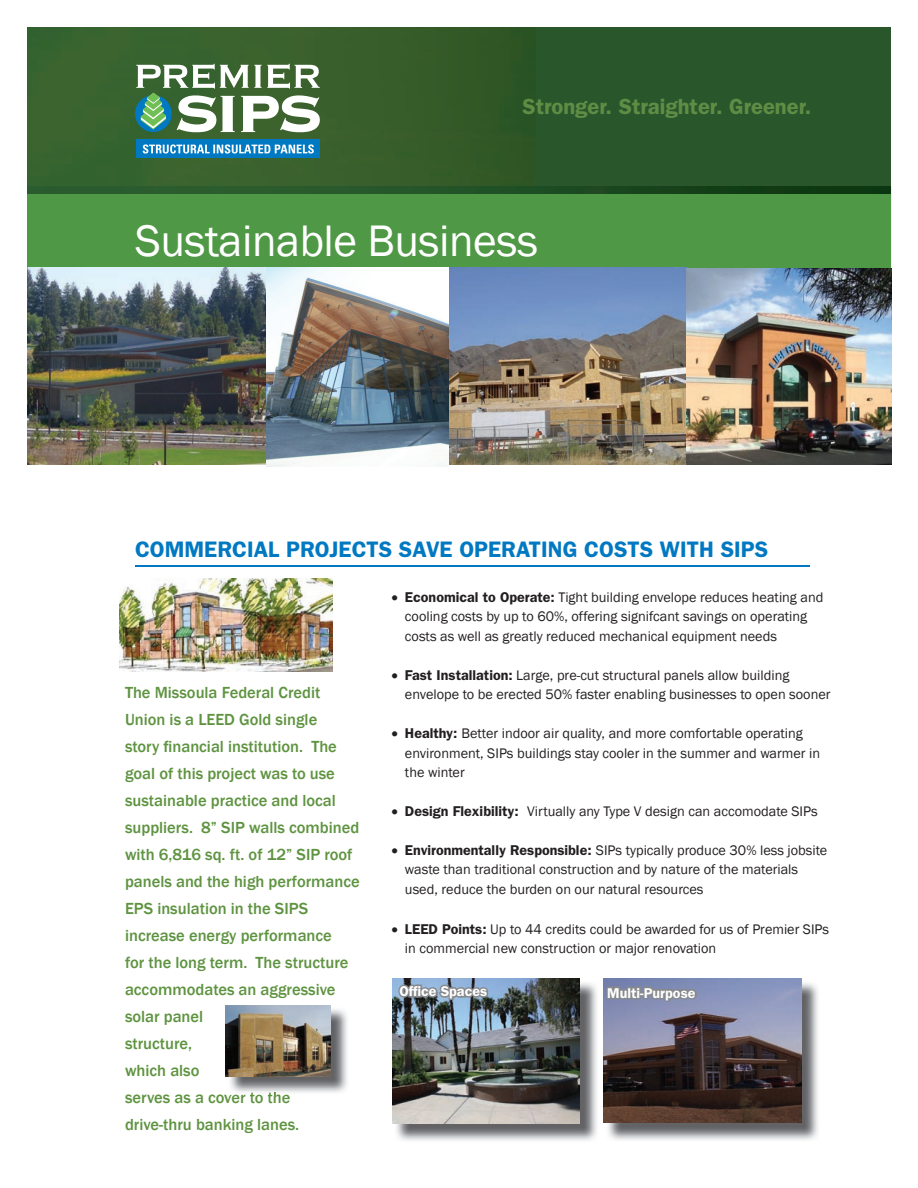
<style>
.page{position:relative;width:918px;height:1188px;background:#fff}
.page>*{position:absolute;margin:0;border:0;box-sizing:border-box;transform-origin:0 0}
.t1{font:45.3px "Franklin Gothic";letter-spacing:-.01em;color:#fff}
.t2{font:600 22.5px "Franklin Gothic";color:#0079c2}
.t3{font:600 22.05px "Franklin Gothic";color:#608d45}
.t4{font:500 16.5px/27px "Franklin Gothic";color:#5e9340}
.t5{font:14.25px/19.5px "Franklin Gothic";color:#231f20}
.t6{font:600 14.25px "Franklin Gothic";color:#fff}
.s1{font-weight:600}
</style>
<div class="page">
<div style="left:27px;top:27px;width:864px;height:381px;background:#29572b"></div>
<img style="left:28px;top:27px;width:471px;height:159px">
<div style="left:27px;top:194px;width:864px;height:251px;background:#4f9845"></div>
<svg style="left:136px;top:64px;width:184px;height:68px"></svg>
<div style="left:136px;top:139px;width:184px;height:19px;background:#0079c2"></div>
<svg style="left:143px;top:144px;width:171px;height:10px"></svg>
<hr style="left:135px;top:566px;width:675px;height:1px;background:#0079c2">
<img style="left:119px;top:579px;width:213px;height:92px">
<img style="left:228px;top:1007px;width:119px;height:86px">
<img style="left:228px;top:1092px;width:63px;height:3px">
<img style="left:226px;top:1005px;width:104px;height:71px">
<img style="left:394px;top:983px;width:203px;height:158px">
<img style="left:392px;top:979px;width:188px;height:144px">
<img style="left:608px;top:981px;width:210px;height:159px">
<img style="left:604px;top:978px;width:197px;height:145px">
<svg style="left:397px;top:982px;width:94px;height:21px;background:#798795"></svg>
<svg style="left:605px;top:978px;width:93px;height:36px;background:#828aa8"></svg>
<img style="left:449px;top:268px;width:443px;height:197px">
<img style="left:27px;top:268px;width:239px;height:197px">
<img style="left:266px;top:268px;width:183px;height:198px">
<h3 class="t3" style="left:522px;top:93px;width:290px">Stronger. Straighter. Greener.</h3>
<h1 class="t1" style="left:135px;top:212px;width:405px">Sustainable Business</h1>
<h2 class="t2" style="left:135px;top:536px;width:635px">COMMERCIAL PROJECTS SAVE OPERATING COSTS WITH SIPS</h2>
<p class="t5" style="left:405px;top:587px;width:420px;text-indent:-13px">• <span class="s1">Economical to Operate:</span> Tight building envelope reduces heating and cooling costs by up to 60%, offering signifcant savings on operating costs as well as greatly reduced mechanical equipment needs</p>
<p class="t5" style="left:405px;top:665px;width:427px;text-indent:-13px">• <span class="s1">Fast Installation:</span> Large, pre-cut structural panels allow building envelope to be erected 50% faster enabling businesses to open sooner</p>
<p class="t5" style="left:405px;top:724px;width:417px;text-indent:-13px">• <span class="s1">Healthy:</span> Better indoor air quality, and more comfortable operating environment, SIPs buildings stay cooler in the summer and warmer in the winter</p>
<p class="t5" style="left:392px;top:802px;width:428px">• <span class="s1">Design Flexibility:</span> Virtually any Type V design can accomodate SIPs</p>
<p class="t5" style="left:405px;top:841px;width:424px;text-indent:-13px">• <span class="s1">Environmentally Responsible:</span> SIPs typically produce 30% less jobsite waste than traditional construction and by nature of the materials used, reduce the burden on our natural resources</p>
<p class="t5" style="left:405px;top:919px;width:426px;text-indent:-13px">• <span class="s1">LEED Points:</span> Up to 44 credits could be awarded for us of Premier SIPs in commercial new construction or major renovation</p>
<p class="t4" style="left:125px;top:679px;width:236px">The Missoula Federal Credit<br>Union is a LEED Gold single<br>story financial institution. The goal of this project was to use sustainable practice and local suppliers. 8” SIP walls combined with 6,816 sq. ft. of 12” SIP roof panels and the high performance<br>EPS insulation in the SIPS increase energy performance<br>for the long term. The structure accommodates an aggressive solar panel<br>structure,<br>which also<br>serves as a cover to the drive-thru banking lanes.</p>
<p class="t6" style="left:399px;top:983px;width:89px">Office Spaces</p>
<p class="t6" style="left:607px;top:984px;width:90px">Multi-Purpose</p>
</div>
